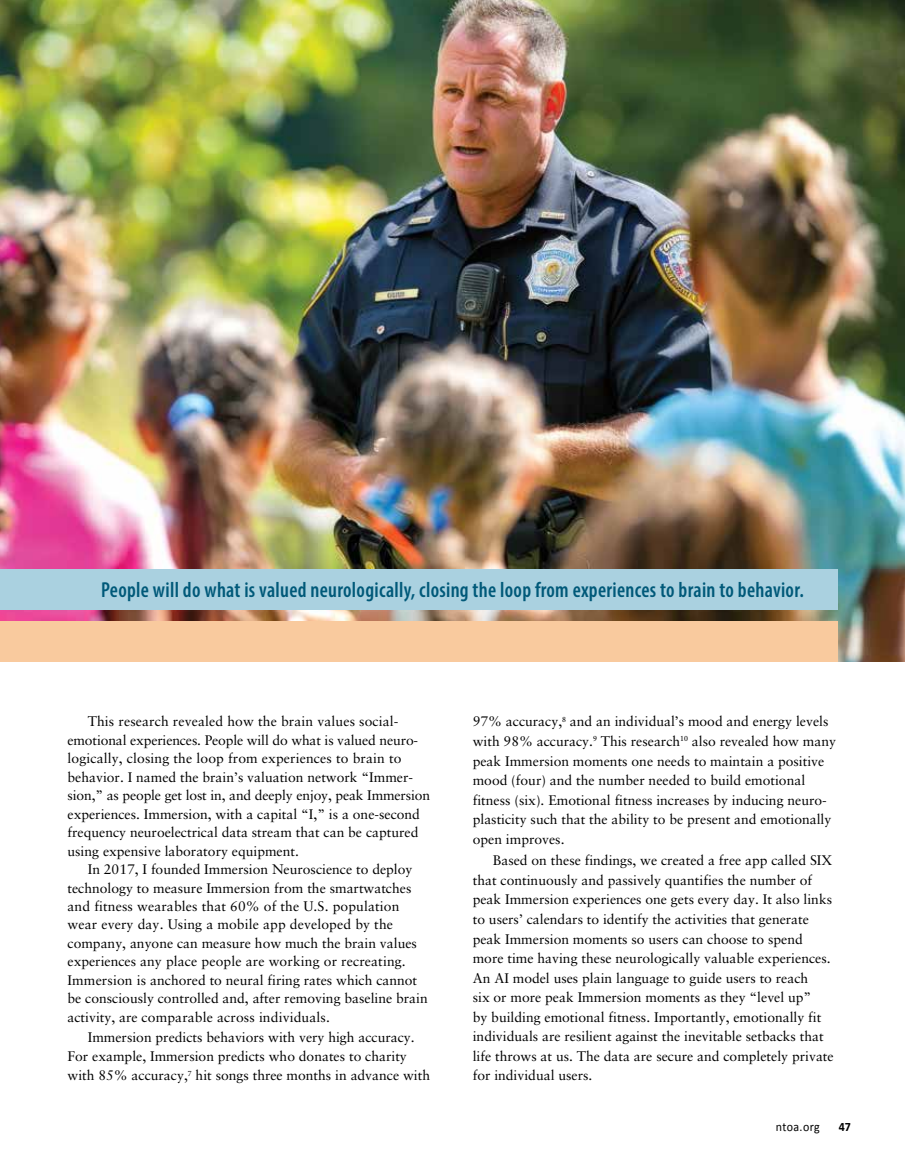
<style>
.page{position:relative;width:905px;height:1175px;background:#fff}
.page>*{position:absolute;margin:0;border:0;box-sizing:border-box;transform-origin:0 0}
.t1{font:600 condensed 21.75px "Myriad Pro";letter-spacing:.015em;color:#005979;scale:.95 1}
.t2{font:13.8px/19.5px "Sabon LT Pro";color:#000}
.t3{font:12.75px "Calibri";letter-spacing:.03em;color:#000;scale:.94 1}
.t4{font:700 12.75px "Calibri";color:#000;scale:.94 1}
</style>
<div class="page">
<img style="left:0;top:0;width:904px;height:662px">
<div style="left:0;top:569px;width:837px;height:41px;background:#aad1e0"></div>
<div style="left:0;top:621px;width:837px;height:41px;background:#f9ca9e"></div>
<h1 class="t1" style="left:101px;top:576px;width:741px">People will do what is valued neurologically, closing the loop from experiences to brain to behavior.</h1>
<p class="t2" style="left:68px;top:712px;width:364px;line-height:18.5px;text-indent:20px">This research revealed how the brain values social&shy;emotional experiences. People will do what is valued neuro&shy;logically, closing the loop from experiences to brain to behavior. I named the brain’s valuation network “Immer&shy;sion,” as people get lost in, and deeply enjoy, peak Immersion experiences. Immersion, with a capital “I,” is a one-second frequency neuroelectrical data stream that can be captured using expensive laboratory equipment.</p>
<p class="t2" style="left:68px;top:859px;width:362px;line-height:18.5px;text-indent:20px">In 2017, I founded Immersion Neuroscience to deploy technology to measure Immersion from the smartwatches and fitness wearables that 60% of the U.S. population wear every day. Using a mobile app developed by the company, anyone can measure how much the brain values experiences any place people are working or recreating.<br>Immersion is anchored to neural firing rates which cannot be consciously controlled and, after removing baseline brain activity, are comparable across individuals.</p>
<p class="t2" style="left:68px;top:1027px;width:364px;line-height:19px;text-indent:20px">Immersion predicts behaviors with very high accuracy.<br>For example, Immersion predicts who donates to charity with 85% accuracy,<sup>7</sup> hit songs three months in advance with</p>
<p class="t2" style="left:472px;top:711px;width:365px">97% accuracy,<sup>8</sup> and an individual’s mood and energy levels with 98% accuracy.<sup>9</sup> This research<sup>10</sup> also revealed how many peak Immersion moments one needs to maintain a positive mood (four) and the number needed to build emotional fitness (six). Emotional fitness increases by inducing neuro&shy;plasticity such that the ability to be present and emotionally open improves.</p>
<p class="t2" style="left:473px;top:850px;width:362px;text-indent:20px">Based on these findings, we created a free app called SIX that continuously and passively quantifies the number of peak Immersion experiences one gets every day. It also links to users’ calendars to identify the activities that generate peak Immersion moments so users can choose to spend more time having these neurologically valuable experiences.<br>An AI model uses plain language to guide users to reach<br>six or more peak Immersion moments as they “level up”<br>by building emotional fitness. Importantly, emotionally fit individuals are resilient against the inevitable setbacks that life throws at us. The data are secure and completely private for individual users.</p>
<p class="t3" style="left:775px;top:1118px;width:48px">ntoa.org</p>
<p class="t4" style="left:838px;top:1118px;width:15px">47</p>
</div>
